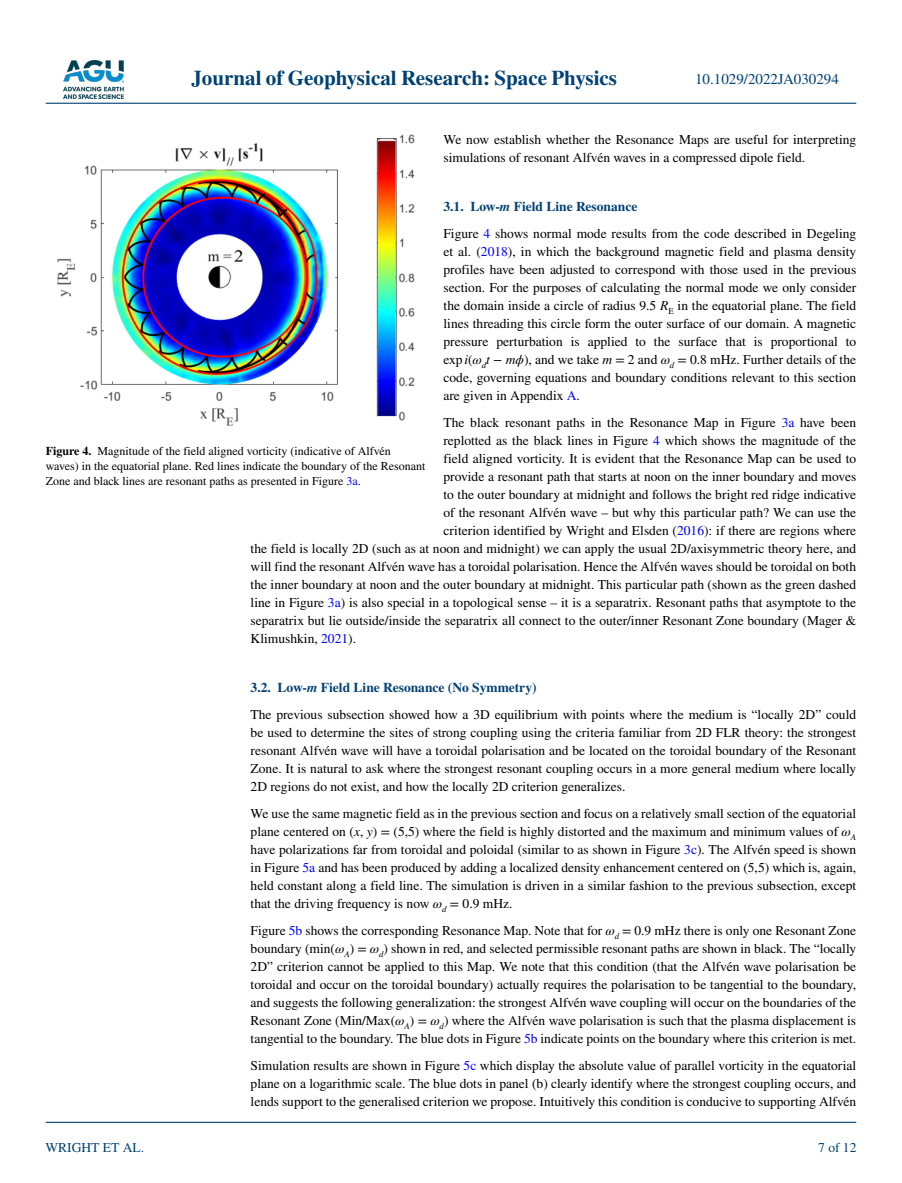
<style>
.page{position:relative;width:902px;height:1183px;background:#fff}
.page>*{position:absolute;margin:0;border:0;box-sizing:border-box;transform-origin:0 0}
.t1{font:700 21px "STIX";color:#004174}
.t2{font:15px "STIX";color:#004174}
.t3{font:13.5px/18px "STIX";color:#000;text-align:justify}
.t4{font:13.5px "STIX";color:#004174}
.t5{font:12px/15px "STIX";color:#000}
.s1{font-weight:700;color:#004174}
.s2{font-weight:700;font-style:italic;color:#004174}
.s3{color:#00f}
.s4{font-style:italic}
.s5{font-weight:700}
</style>
<div class="page">
<img style="left:63px;top:60px;width:60px;height:39px">
<hr style="left:46px;top:103px;width:810px;height:1px;background:#004174">
<hr style="left:46px;top:1121px;width:810px;height:1px;background:#004174">
<img style="left:57px;top:134px;width:358px;height:292px">
<h1 class="t1" style="left:191px;top:66px;width:427px">Journal of Geophysical Research: Space Physics</h1>
<p class="t2" style="left:695px;top:69px;width:145px">10.1029/2022JA030294</p>
<p class="t3" style="left:443px;top:131px;width:414px">We now establish whether the Resonance Maps are useful for interpreting simulations of resonant Alfvén waves in a compressed dipole field.</p>
<p class="t3" style="left:443px;top:193px;width:414px;line-height:27px"><span class="s1">3.1. Low-</span><span class="s2">m</span> <span class="s1">Field Line Resonance<br></span>Figure <span class="s3">4</span> shows normal mode results from the code described in Degeling</p>
<p class="t3" style="left:443px;top:243px;width:414px">et al. (<span class="s3">2018</span>), in which the background magnetic field and plasma density profiles have been adjusted to correspond with those used in the previous section. For the purposes of calculating the normal mode we only consider the domain inside a circle of radius 9.5 <span class="s4">R</span><sub>E</sub> in the equatorial plane. The field lines threading this circle form the outer surface of our domain. A magnetic pressure perturbation is applied to the surface that is proportional to exp<span class="s4">i</span>(<span class="s4">ω</span><sub>d</sub><span class="s4">t</span> − <span class="s4">mϕ</span>), and we take <span class="s4">m</span> = 2 and <span class="s4">ω</span><sub>d</sub> = 0.8 mHz. Further details of the code, governing equations and boundary conditions relevant to this section are given in Appendix <span class="s3">A</span>.</p>
<p class="t3" style="left:443px;top:414px;width:414px">The black resonant paths in the Resonance Map in Figure <span class="s3">3a</span> have been</p>
<p class="t3" style="left:443px;top:432px;width:414px">replotted as the black lines in Figure <span class="s3">4</span> which shows the magnitude of the</p>
<p class="t3" style="left:443px;top:450px;width:414px">field aligned vorticity. It is evident that the Resonance Map can be used to</p>
<p class="t3" style="left:443px;top:468px;width:414px">provide a resonant path that starts at noon on the inner boundary and moves</p>
<p class="t3" style="left:443px;top:486px;width:414px">to the outer boundary at midnight and follows the bright red ridge indicative</p>
<p class="t3" style="left:443px;top:504px;width:414px">of the resonant Alfvén wave – but why this particular path? We can use the</p>
<p class="t3" style="left:443px;top:522px;width:414px">criterion identified by Wright and Elsden (<span class="s3">2016</span>): if there are regions where</p>
<p class="t3" style="left:250px;top:540px;width:607px">the field is locally 2D (such as at noon and midnight) we can apply the usual 2D/axisymmetric theory here, and</p>
<p class="t3" style="left:250px;top:558px;width:607px">will find the resonant Alfvén wave has a toroidal polarisation. Hence the Alfvén waves should be toroidal on both</p>
<p class="t3" style="left:250px;top:576px;width:607px">the inner boundary at noon and the outer boundary at midnight. This particular path (shown as the green dashed</p>
<p class="t3" style="left:250px;top:594px;width:607px">line in Figure <span class="s3">3a</span>) is also special in a topological sense – it is a separatrix. Resonant paths that asymptote to the</p>
<p class="t3" style="left:250px;top:612px;width:607px">separatrix but lie outside/inside the separatrix all connect to the outer/inner Resonant Zone boundary (Mager &amp;</p>
<p class="t3" style="left:250px;top:630px;width:107px">Klimushkin, <span class="s3">2021</span>).</p>
<p class="t3" style="left:250px;top:674px;width:607px;line-height:27px"><span class="s1">3.2. Low-</span><span class="s2">m</span> <span class="s1">Field Line Resonance (No Symmetry)<br></span>The previous subsection showed how a 3D equilibrium with points where the medium is “locally 2D” could</p>
<p class="t3" style="left:250px;top:724px;width:607px">be used to determine the sites of strong coupling using the criteria familiar from 2D FLR theory: the strongest resonant Alfvén wave will have a toroidal polarisation and be located on the toroidal boundary of the Resonant Zone. It is natural to ask where the strongest resonant coupling occurs in a more general medium where locally 2D regions do not exist, and how the locally 2D criterion generalizes.</p>
<p class="t3" style="left:250px;top:805px;width:607px">We use the same magnetic field as in the previous section and focus on a relatively small section of the equatorial plane centered on (<span class="s4">x</span>, <span class="s4">y</span>) = (5,5) where the field is highly distorted and the maximum and minimum values of <span class="s4">ω</span><sub>A </sub>have polarizations far from toroidal and poloidal (similar to as shown in Figure <span class="s3">3c</span>). The Alfvén speed is shown in Figure <span class="s3">5a</span> and has been produced by adding a localized density enhancement centered on (5,5) which is, again, held constant along a field line. The simulation is driven in a similar fashion to the previous subsection, except that the driving frequency is now <span class="s4">ω</span><sub>d</sub> = 0.9 mHz.</p>
<p class="t3" style="left:250px;top:922px;width:607px">Figure <span class="s3">5b</span> shows the corresponding Resonance Map. Note that for <span class="s4">ω</span><sub>d</sub> = 0.9 mHz there is only one Resonant Zone boundary (min(<span class="s4">ω</span><sub>A</sub>) = <span class="s4">ω</span><sub>d</sub>) shown in red, and selected permissible resonant paths are shown in black. The “locally 2D” criterion cannot be applied to this Map. We note that this condition (that the Alfvén wave polarisation be toroidal and occur on the toroidal boundary) actually requires the polarisation to be tangential to the boundary, and suggests the following generalization: the strongest Alfvén wave coupling will occur on the boundaries of the Resonant Zone (Min/Max(<span class="s4">ω</span><sub>A</sub>) = <span class="s4">ω</span><sub>d</sub>) where the Alfvén wave polarisation is such that the plasma displacement is tangential to the boundary. The blue dots in Figure <span class="s3">5b</span> indicate points on the boundary where this criterion is met.</p>
<p class="t3" style="left:250px;top:1057px;width:607px">Simulation results are shown in Figure <span class="s3">5c</span> which display the absolute value of parallel vorticity in the equatorial plane on a logarithmic scale. The blue dots in panel (b) clearly identify where the strongest coupling occurs, and lends support to the generalised criterion we propose. Intuitively this condition is conducive to supporting Alfvén</p>
<p class="t5" style="left:46px;top:444px;width:381px"><span class="s5">Figure 4.</span> Magnitude of the field aligned vorticity (indicative of Alfvén waves) in the equatorial plane. Red lines indicate the boundary of the Resonant<br>Zone and black lines are resonant paths as presented in Figure <span class="s3">3a</span>.</p>
<p class="t4" style="left:45px;top:1138px;width:100px">WRIGHT ET AL.</p>
<p class="t4" style="left:818px;top:1138px;width:40px">7 of 12</p>
</div>
